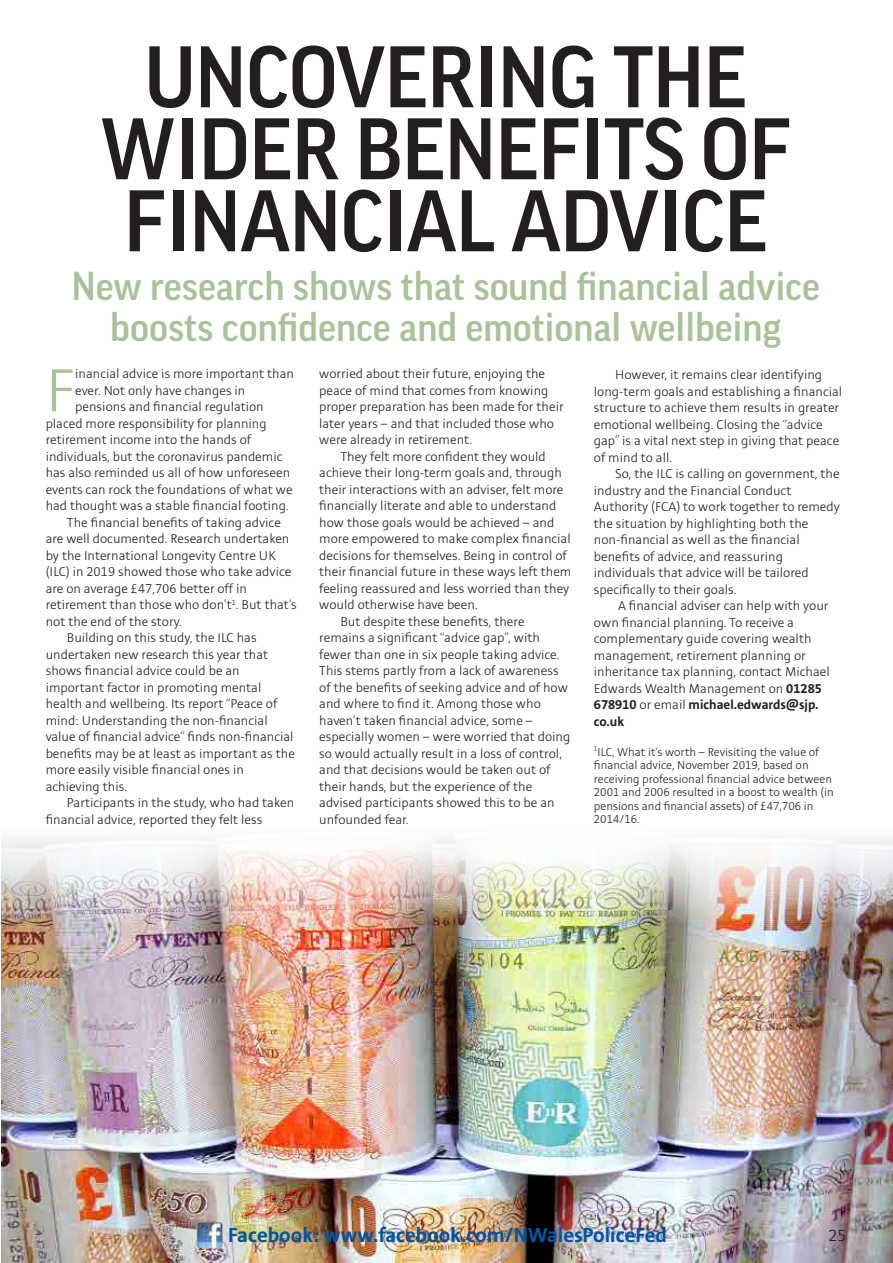
<style>
.page{position:relative;width:893px;height:1263px;background:#fff}
.page>*{position:absolute;margin:0;border:0;box-sizing:border-box;transform-origin:0 0}
.t1{font:500 84px/72px "Good Pro";letter-spacing:-.01em;color:#231f20;text-align:center}
.t2{font:300 67.35px "Stinnes Sans";color:#a9c399}
.t3{font:500 39px/40.5px "Good Pro";color:#a9c399;text-align:center}
.t4{font:700 22.5px "Stinnes Sans";color:#0155a5}
.t5{font:300 18px "Stinnes Sans";color:#231f20}
.t6{font:300 14.25px/16.5px "Stinnes Sans";color:#231f20}
.t7{font:300 12.75px/13.5px "Stinnes Sans";color:#231f20}
.s1{font-weight:700}
</style>
<div class="page">
<img style="left:1px;top:838px;width:892px;height:425px">
<img style="left:197px;top:1222px;width:25px;height:26px">
<p class="t1" style="left:100px;top:41px;width:694px">UNCOVERING THE<br>WIDER BENEFITS OF<br>FINANCIAL ADVICE</p>
<p class="t3" style="left:72px;top:266px;width:750px">New research shows that sound financial advice boosts confidence and emotional wellbeing</p>
<p class="t2" style="left:46px;top:359px;width:31px">F</p>
<p class="t6" style="left:75px;top:366px;width:220px">inancial advice is more important than</p>
<p class="t6" style="left:75px;top:383px;width:172px">ever. Not only have changes in</p>
<p class="t6" style="left:75px;top:399px;width:190px">pensions and financial regulation</p>
<p class="t6" style="left:46px;top:416px;width:223px">placed more responsibility for planning</p>
<p class="t6" style="left:46px;top:432px;width:207px">retirement income into the hands of</p>
<p class="t6" style="left:46px;top:449px;width:238px">individuals, but the coronavirus pandemic</p>
<p class="t6" style="left:46px;top:465px;width:246px">has also reminded us all of how unforeseen</p>
<p class="t6" style="left:46px;top:482px;width:249px">events can rock the foundations of what we</p>
<p class="t6" style="left:46px;top:498px;width:245px">had thought was a stable financial footing.</p>
<p class="t6" style="left:46px;top:515px;width:253px;text-indent:21px">The financial benefits of taking advice are well documented. Research undertaken by the International Longevity Centre UK (ILC) in 2019 showed those who take advice are on average £47,706 better off in retirement than those who don’t<sup>1</sup>. But that’s not the end of the story.</p>
<p class="t6" style="left:46px;top:630px;width:251px;text-indent:21px">Building on this study, the ILC has undertaken new research this year that shows financial advice could be an important factor in promoting mental health and wellbeing. Its report “Peace of mind: Understanding the non-financial value of financial advice” finds non-financial benefits may be at least as important as the more easily visible financial ones in achieving this.</p>
<p class="t6" style="left:46px;top:795px;width:250px;text-indent:21px">Participants in the study, who had taken financial advice, reported they felt less</p>
<p class="t6" style="left:319px;top:366px;width:246px">worried about their future, enjoying the peace of mind that comes from knowing proper preparation has been made for their later years – and that included those who were already in retirement.</p>
<p class="t6" style="left:319px;top:449px;width:254px;text-indent:21px">They felt more confident they would achieve their long-term goals and, through their interactions with an adviser, felt more financially literate and able to understand how those goals would be achieved – and more empowered to make complex financial decisions for themselves. Being in control of their financial future in these ways left them feeling reassured and less worried than they would otherwise have been.</p>
<p class="t6" style="left:319px;top:614px;width:253px;text-indent:21px">But despite these benefits, there remains a significant “advice gap”, with fewer than one in six people taking advice.<br>This stems partly from a lack of awareness of the benefits of seeking advice and of how and where to find it. Among those who haven’t taken financial advice, some – especially women – were worried that doing so would actually result in a loss of control, and that decisions would be taken out of their hands, but the experience of the advised participants showed this to be an unfounded fear.</p>
<p class="t6" style="left:594px;top:367px;width:250px;text-indent:21px">However, it remains clear identifying long-term goals and establishing a financial structure to achieve them results in greater emotional wellbeing. Closing the “advice gap” is a vital next step in giving that peace of mind to all.</p>
<p class="t6" style="left:594px;top:466px;width:248px;text-indent:21px">So, the ILC is calling on government, the industry and the Financial Conduct Authority (FCA) to work together to remedy the situation by highlighting both the non-financial as well as the financial benefits of advice, and reassuring individuals that advice will be tailored specifically to their goals.</p>
<p class="t6" style="left:594px;top:598px;width:237px;text-indent:24px">A financial adviser can help with your own financial planning. To receive a complementary guide covering wealth management, retirement planning or inheritance tax planning, contact Michael Edwards Wealth Management on <span class="s1">01285<br>678910</span> or email <span class="s1">michael.edwards@sjp. co.uk</span></p>
<p class="t7" style="left:594px;top:745px;width:241px"><sup>1</sup>ILC, What it’s worth – Revisiting the value of financial advice, November 2019, based on receiving professional financial advice between 2001 and 2006 resulted in a boost to wealth (in pensions and financial assets) of £47,706 in 2014/16.</p>
<p class="t4" style="left:228px;top:1224px;width:440px">Facebook: www.facebook.com/NWalesPoliceFed</p>
<p class="t5" style="left:828px;top:1226px;width:19px">25</p>
</div>
